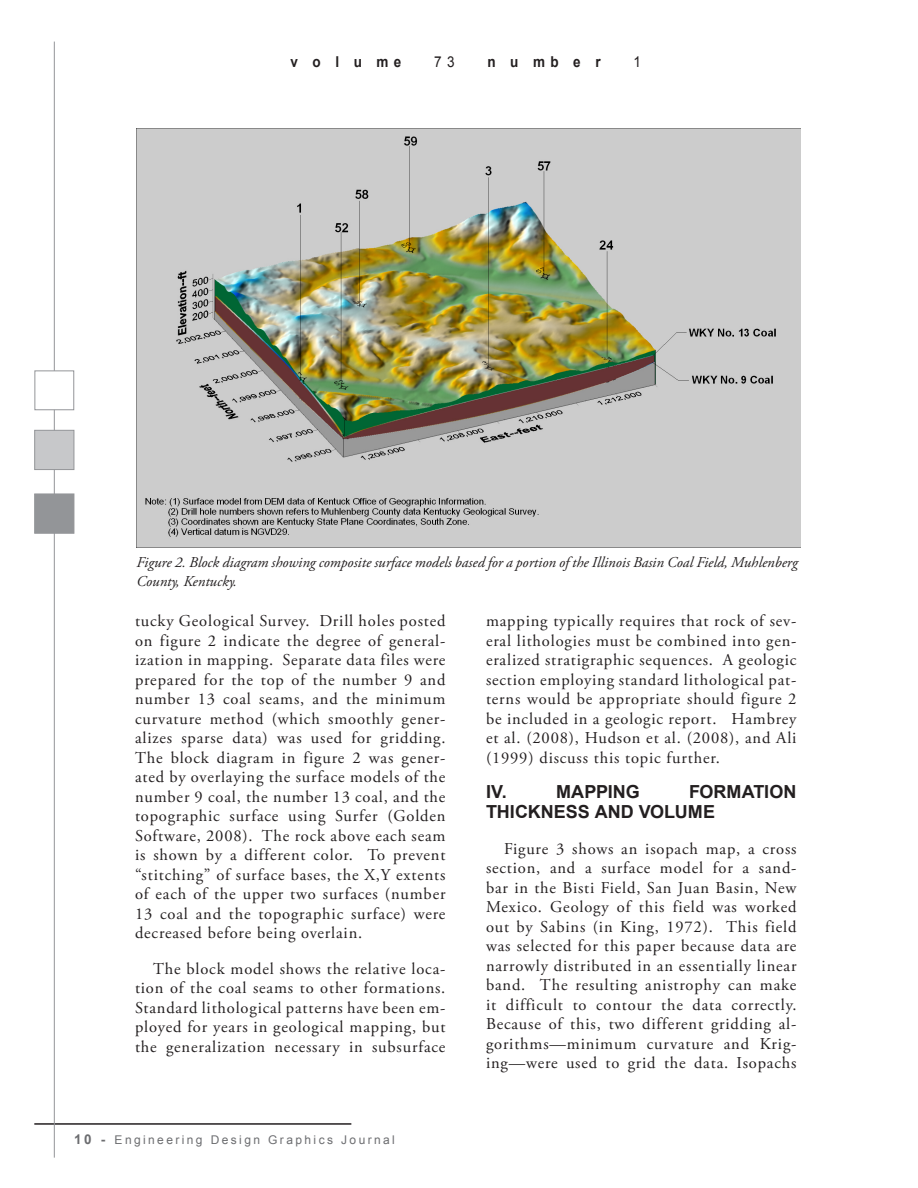
<style>
.page{position:relative;width:918px;height:1188px;background:#fff}
.page>*{position:absolute;margin:0;border:0;box-sizing:border-box;transform-origin:0 0}
.paragraph_indent{font:700 18px/19.5px "Arial";color:#231f20}
.paragraph_indent-2{font:16.5px/19.5px "Adobe Garamond Pro";letter-spacing:.05em;color:#231f20;text-align:justify}
.references{font:italic 15px/19.5px "Adobe Garamond Pro";color:#231f20}
.t1{font:700 15px "Arial";letter-spacing:1.08em;color:#231f20;scale:.9 1}
.t2{font:15px "Arial";color:#231f20;scale:.9 1}
.t3{font:12px "Arial";letter-spacing:.2em;color:#6c6d70}
.s1{font-weight:700;font-size:13.5px}
</style>
<div class="page">
<hr style="left:34px;top:1123px;width:317px;height:2px;background:#231f20">
<hr style="left:54px;top:42px;width:1px;height:1116px;background:#939598">
<div style="left:34px;top:494px;width:40px;height:40px;background:#939598;border:1px solid #939598"></div>
<div style="left:34px;top:430px;width:40px;height:40px;background:#c7c8ca;border:1px solid #939598"></div>
<div style="left:34px;top:370px;width:40px;height:40px;background:#fff;border:1px solid #939598"></div>
<img style="left:136px;top:128px;width:664px;height:419px">
<p class="t1" style="left:291px;top:54px;width:125px">volume</p>
<p class="t2" style="left:434px;top:54px;width:24px">7 3</p>
<p class="t1" style="left:488px;top:54px;width:127px">number</p>
<p class="t2" style="left:633px;top:54px;width:10px">1</p>
<p class="references" style="left:136px;top:553px;width:663px">Figure 2. Block diagram showing composite surface models based for a portion of the Illinois Basin Coal Field, Muhlenberg<br>County, Kentucky.</p>
<p class="paragraph_indent-2" style="left:135px;top:612px;width:312px">tucky Geological Survey. Drill holes posted on figure 2 indicate the degree of general&shy;ization in mapping. Separate data files were prepared for the top of the number 9 and number 13 coal seams, and the minimum curvature method (which smoothly gener&shy;alizes sparse data) was used for gridding.<br>The block diagram in figure 2 was gener&shy;ated by overlaying the surface models of the number 9 coal, the number 13 coal, and the topographic surface using Surfer (Golden Software, 2008). The rock above each seam is shown by a different color. To prevent “stitching” of surface bases, the X,Y extents of each of the upper two surfaces (number 13 coal and the topographic surface) were decreased before being overlain.</p>
<p class="paragraph_indent-2" style="left:135px;top:960px;width:312px;text-indent:18px">The block model shows the relative loca&shy;tion of the coal seams to other formations.<br>Standard lithological patterns have been em&shy;ployed for years in geological mapping, but the generalization necessary in subsurface</p>
<p class="t3" style="left:74px;top:1133px;width:322px"><span class="s1">10 -</span> Engineering Design Graphics Journal</p>
<p class="paragraph_indent-2" style="left:486px;top:612px;width:312px">mapping typically requires that rock of sev&shy;eral lithologies must be combined into gen&shy;eralized stratigraphic sequences. A geologic section employing standard lithological pat&shy;terns would be appropriate should figure 2 be included in a geologic report. Hambrey et al. (2008), Hudson et al. (2008), and Ali (1999) discuss this topic further.</p>
<p class="paragraph_indent" style="left:486px;top:782px;width:22px">IV.</p>
<p class="paragraph_indent" style="left:556px;top:782px;width:85px">MAPPING</p>
<p class="paragraph_indent" style="left:486px;top:782px;width:312px;text-indent:203px">FORMATION<br>THICKNESS AND VOLUME</p>
<p class="paragraph_indent-2" style="left:486px;top:839px;width:312px;text-indent:18px">Figure 3 shows an isopach map, a cross section, and a surface model for a sand&shy;bar in the Bisti Field, San Juan Basin, New Mexico. Geology of this field was worked out by Sabins (in King, 1972). This field was selected for this paper because data are narrowly distributed in an essentially linear band. The resulting anistrophy can make it difficult to contour the data correctly.<br>Because of this, two different gridding al&shy;gorithms—minimum curvature and Krig&shy;ing—were used to grid the data. Isopachs</p>
</div>
